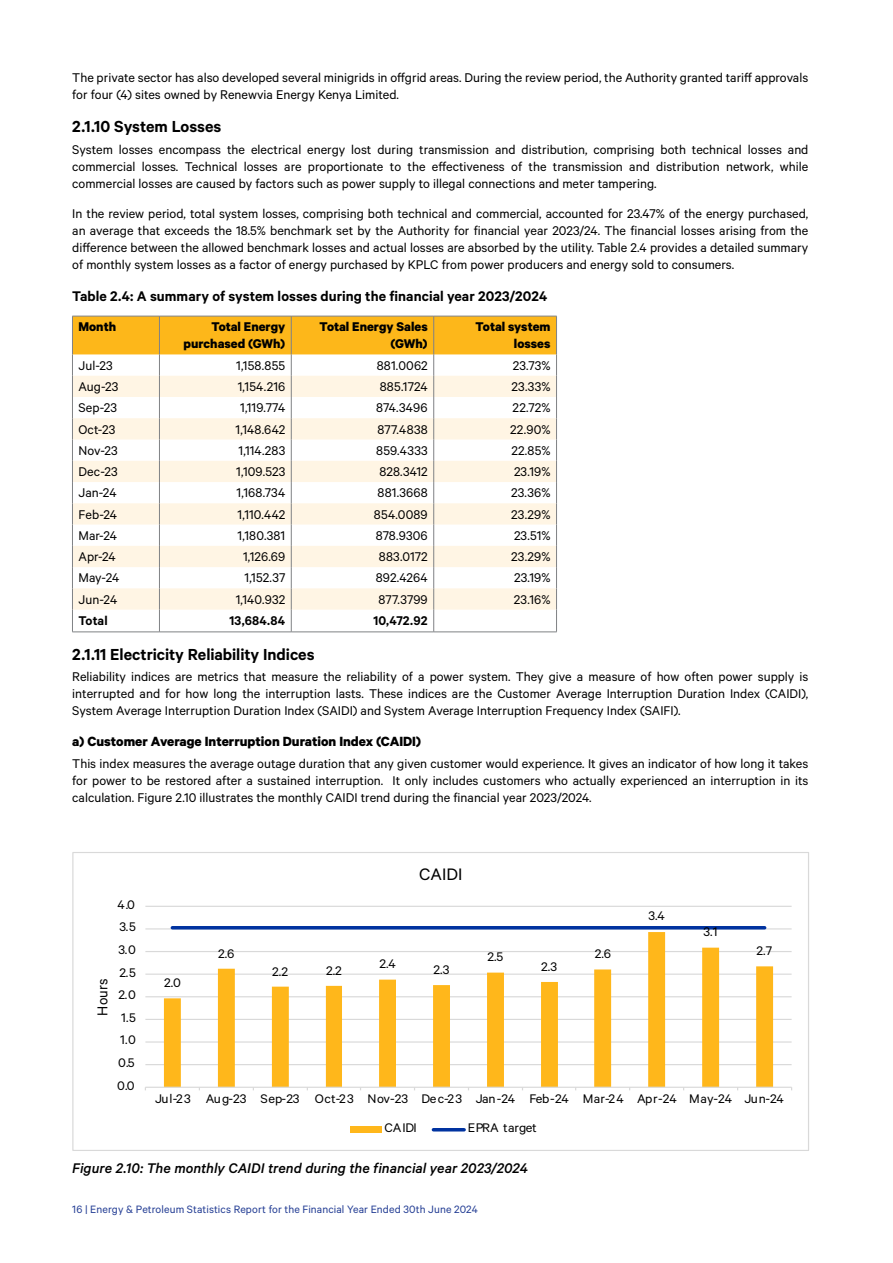
<style>
.page{position:relative;width:893px;height:1263px;background:#fff}
.page>*{position:absolute;margin:0;border:0;box-sizing:border-box;transform-origin:0 0}
.t1{font:18.75px "Calibre";color:#000}
.t2{font:600 18px "Calibre";letter-spacing:-.005em;color:#000}
.t3{font:16.05px "Calibre";color:#000}
.t4{font:600 15.75px "Calibre";letter-spacing:.005em;color:#000}
.t5{font:italic 500 15.75px "Calibre";color:#000}
.t6{font:700 15px "Calibre";color:#000}
.t7{font:14.25px/17.1px "Calibre";color:#000;text-align:justify}
.t8{font:700 14.25px/17.1px "Calibre";color:#000;text-align:right}
.t9{font:600 14.25px "Calibre";letter-spacing:.005em;color:#000}
.t10{font:14.1px "Calibre";letter-spacing:-.005em;color:#000}
.t11{font:12px "Calibre";letter-spacing:.01em;color:#233d94}
</style>
<div class="page">
<svg style="left:72px;top:316px;width:485px;height:316px"></svg>
<hr style="left:72px;top:632px;width:87px;height:1px;background:#808285">
<hr style="left:159px;top:632px;width:132px;height:1px;background:#808285">
<hr style="left:291px;top:632px;width:143px;height:1px;background:#808285">
<hr style="left:434px;top:632px;width:123px;height:1px;background:#808285">
<hr style="left:145px;top:1064px;width:647px;height:1px;background:#d9d9d9">
<hr style="left:145px;top:1041px;width:647px;height:1px;background:#d9d9d9">
<hr style="left:145px;top:1019px;width:647px;height:1px;background:#d9d9d9">
<hr style="left:145px;top:996px;width:647px;height:1px;background:#d9d9d9">
<hr style="left:145px;top:973px;width:647px;height:2px;background:#d9d9d9">
<hr style="left:145px;top:951px;width:647px;height:1px;background:#d9d9d9">
<hr style="left:145px;top:928px;width:647px;height:1px;background:#d9d9d9">
<hr style="left:145px;top:906px;width:647px;height:1px;background:#d9d9d9">
<svg style="left:164px;top:932px;width:609px;height:155px"></svg>
<hr style="left:145px;top:1087px;width:647px;height:1px;background:#d9d9d9">
<hr style="left:172px;top:926px;width:593px;height:3px;background:#0033a0">
<div style="left:350px;top:1126px;width:31px;height:6px;background:#ffb71b"></div>
<hr style="left:433px;top:1128px;width:31px;height:3px;background:#0033a0">
<p class="t7" style="left:72px;top:68px;width:737px">The private sector has also developed several minigrids in offgrid areas. During the review period, the Authority granted tariff approvals for four (4) sites owned by Renewvia Energy Kenya Limited.</p>
<p class="t2" style="left:72px;top:116px;width:151px">2.1.10 System Losses</p>
<p class="t7" style="left:72px;top:140px;width:738px">System losses encompass the electrical energy lost during transmission and distribution, comprising both technical losses and commercial losses. Technical losses are proportionate to the effectiveness of the transmission and distribution network, while commercial losses are caused by factors such as power supply to illegal connections and meter tampering.</p>
<p class="t7" style="left:72px;top:204px;width:738px">In the review period, total system losses, comprising both technical and commercial, accounted for 23.47% of the energy purchased, an average that exceeds the 18.5% benchmark set by the Authority for financial year 2023/24. The financial losses arising from the difference between the allowed benchmark losses and actual losses are absorbed by the utility. Table 2.4 provides a detailed summary of monthly system losses as a factor of energy purchased by KPLC from power producers and energy sold to consumers.</p>
<p class="t4" style="left:72px;top:287px;width:476px">Table 2.4: A summary of system losses during the financial year 2023/2024</p>
<p class="t8" style="left:78px;top:318px;width:39px">Month</p>
<p class="t8" style="left:184px;top:318px;width:103px">Total Energy purchased (GWh)</p>
<p class="t8" style="left:320px;top:318px;width:110px">Total Energy Sales (GWh)</p>
<p class="t8" style="left:475px;top:318px;width:77px">Total system losses</p>
<p class="t7" style="left:78px;top:356px;width:36px">Jul-23</p>
<p class="t7" style="left:236px;top:356px;width:51px">1,158.855</p>
<p class="t7" style="left:377px;top:356px;width:52px">881.0062</p>
<p class="t7" style="left:513px;top:356px;width:39px">23.73%</p>
<p class="t7" style="left:78px;top:377px;width:41px">Aug-23</p>
<p class="t7" style="left:238px;top:377px;width:49px">1,154.216</p>
<p class="t7" style="left:380px;top:377px;width:49px">885.1724</p>
<p class="t7" style="left:512px;top:377px;width:40px">23.33%</p>
<p class="t7" style="left:78px;top:399px;width:40px">Sep-23</p>
<p class="t7" style="left:240px;top:399px;width:47px">1,119.774</p>
<p class="t7" style="left:376px;top:399px;width:53px">874.3496</p>
<p class="t7" style="left:513px;top:399px;width:39px">22.72%</p>
<p class="t7" style="left:78px;top:420px;width:38px">Oct-23</p>
<p class="t7" style="left:236px;top:420px;width:51px">1,148.642</p>
<p class="t7" style="left:377px;top:420px;width:52px">877.4838</p>
<p class="t7" style="left:510px;top:420px;width:42px">22.90%</p>
<p class="t7" style="left:78px;top:441px;width:41px">Nov-23</p>
<p class="t7" style="left:238px;top:441px;width:48px">1,114.283</p>
<p class="t7" style="left:376px;top:441px;width:53px">859.4333</p>
<p class="t7" style="left:511px;top:441px;width:41px">22.85%</p>
<p class="t7" style="left:78px;top:462px;width:41px">Dec-23</p>
<p class="t7" style="left:236px;top:462px;width:51px">1,109.523</p>
<p class="t7" style="left:379px;top:462px;width:50px">828.3412</p>
<p class="t7" style="left:514px;top:462px;width:38px">23.19%</p>
<p class="t7" style="left:78px;top:484px;width:40px">Jan-24</p>
<p class="t7" style="left:236px;top:484px;width:50px">1,168.734</p>
<p class="t7" style="left:378px;top:484px;width:52px">881.3668</p>
<p class="t7" style="left:511px;top:484px;width:41px">23.36%</p>
<p class="t7" style="left:78px;top:505px;width:40px">Feb-24</p>
<p class="t7" style="left:238px;top:505px;width:49px">1,110.442</p>
<p class="t7" style="left:374px;top:505px;width:55px">854.0089</p>
<p class="t7" style="left:511px;top:505px;width:41px">23.29%</p>
<p class="t7" style="left:78px;top:526px;width:40px">Mar-24</p>
<p class="t7" style="left:238px;top:526px;width:49px">1,180.381</p>
<p class="t7" style="left:376px;top:526px;width:53px">878.9306</p>
<p class="t7" style="left:514px;top:526px;width:38px">23.51%</p>
<p class="t7" style="left:78px;top:548px;width:39px">Apr-24</p>
<p class="t7" style="left:243px;top:548px;width:44px">1,126.69</p>
<p class="t7" style="left:379px;top:548px;width:50px">883.0172</p>
<p class="t7" style="left:511px;top:548px;width:41px">23.29%</p>
<p class="t7" style="left:78px;top:569px;width:42px">May-24</p>
<p class="t7" style="left:244px;top:569px;width:42px">1,152.37</p>
<p class="t7" style="left:376px;top:569px;width:54px">892.4264</p>
<p class="t7" style="left:514px;top:569px;width:38px">23.19%</p>
<p class="t7" style="left:78px;top:590px;width:40px">Jun-24</p>
<p class="t7" style="left:236px;top:590px;width:51px">1,140.932</p>
<p class="t7" style="left:378px;top:590px;width:51px">877.3799</p>
<p class="t7" style="left:514px;top:590px;width:38px">23.16%</p>
<p class="t9" style="left:78px;top:612px;width:31px">Total</p>
<p class="t9" style="left:229px;top:612px;width:57px">13,684.84</p>
<p class="t9" style="left:373px;top:612px;width:56px">10,472.92</p>
<p class="t2" style="left:72px;top:643px;width:244px">2.1.11 Electricity Reliability Indices</p>
<p class="t7" style="left:72px;top:668px;width:738px">Reliability indices are metrics that measure the reliability of a power system. They give a measure of how often power supply is interrupted and for how long the interruption lasts. These indices are the Customer Average Interruption Duration Index (CAIDI), System Average Interruption Duration Index (SAIDI) and System Average Interruption Frequency Index (SAIFI).</p>
<p class="t6" style="left:72px;top:732px;width:350px">a) Customer Average Interruption Duration Index (CAIDI)</p>
<p class="t7" style="left:72px;top:754px;width:738px">This index measures the average outage duration that any given customer would experience. It gives an indicator of how long it takes for power to be restored after a sustained interruption. It only includes customers who actually experienced an interruption in its calculation. Figure 2.10 illustrates the monthly CAIDI trend during the financial year 2023/2024.</p>
<p class="t3" style="left:93px;top:1015px;width:38px;rotate:-90deg">Hours</p>
<p class="t10" style="left:118px;top:896px;width:19px">4.0</p>
<p class="t10" style="left:119px;top:919px;width:18px">3.5</p>
<p class="t10" style="left:118px;top:941px;width:19px">3.0</p>
<p class="t10" style="left:119px;top:964px;width:18px">2.5</p>
<p class="t10" style="left:118px;top:986px;width:19px">2.0</p>
<p class="t10" style="left:121px;top:1009px;width:16px">1.5</p>
<p class="t10" style="left:120px;top:1032px;width:17px">1.0</p>
<p class="t10" style="left:118px;top:1054px;width:18px">0.5</p>
<p class="t10" style="left:117px;top:1077px;width:19px">0.0</p>
<p class="t10" style="left:164px;top:975px;width:18px">2.0</p>
<p class="t10" style="left:218px;top:945px;width:18px">2.6</p>
<p class="t10" style="left:272px;top:963px;width:17px">2.2</p>
<p class="t10" style="left:326px;top:962px;width:17px">2.2</p>
<h1 class="t1" style="left:419px;top:863px;width:45px">CAIDI</h1>
<p class="t10" style="left:379px;top:955px;width:18px">2.4</p>
<p class="t10" style="left:434px;top:961px;width:17px">2.3</p>
<p class="t10" style="left:487px;top:948px;width:17px">2.5</p>
<p class="t10" style="left:541px;top:958px;width:17px">2.3</p>
<p class="t10" style="left:595px;top:945px;width:18px">2.6</p>
<p class="t10" style="left:648px;top:908px;width:18px">3.4</p>
<p class="t10" style="left:703px;top:923px;width:15px">3.1</p>
<p class="t10" style="left:757px;top:942px;width:17px">2.7</p>
<p class="t10" style="left:155px;top:1090px;width:630px">Jul-23 Aug-23 Sep-23 Oct-23 Nov-23 Dec-23 Jan-24 Feb-24 Mar-24 Apr-24 May-24 Jun-24</p>
<p class="t10" style="left:385px;top:1119px;width:34px">CAIDI</p>
<p class="t10" style="left:468px;top:1119px;width:71px">EPRA target</p>
<p class="t5" style="left:72px;top:1159px;width:457px">Figure 2.10: The monthly CAIDI trend during the financial year 2023/2024</p>
<p class="t11" style="left:72px;top:1202px;width:407px">16 | Energy &amp; Petroleum Statistics Report for the Financial Year Ended 30th June 2024</p>
</div>
